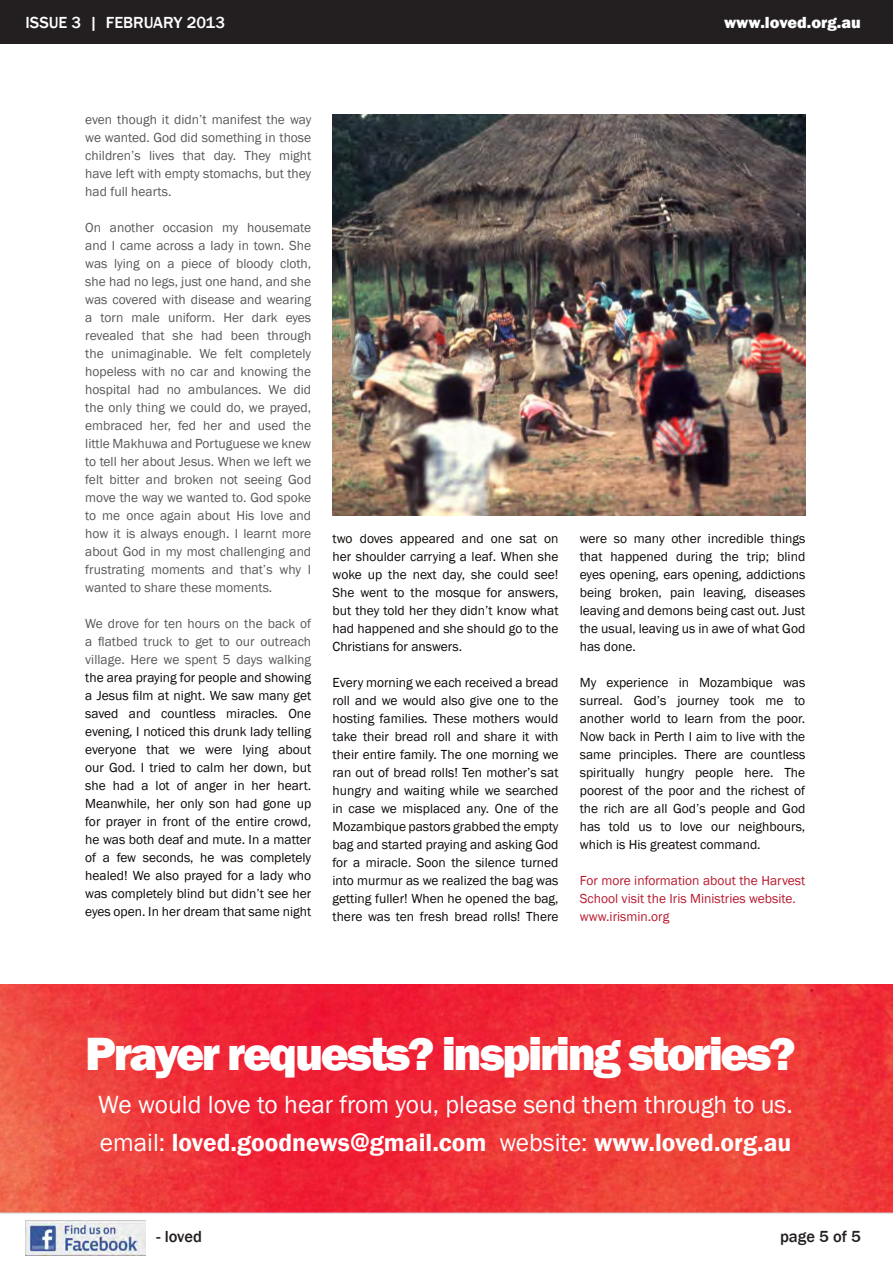
<style>
.page{position:relative;width:893px;height:1263px;background:#fff}
.page>*{position:absolute;margin:0;border:0;box-sizing:border-box;transform-origin:0 0}
.Text{font:800 48px "Franklin Gothic";letter-spacing:-.05em;color:#fff}
.Text-2{font:25.5px/37.5px "Franklin Gothic";color:#fff}
.t1{font:500 16.5px "Franklin Gothic";color:#fff}
.t2{font:800 16.5px "Franklin Gothic";color:#fff}
.t3{font:500 16.5px "Franklin Gothic";color:#231f20}
.Text-3{font:13.5px/18px "Franklin Gothic";color:#0c0806;text-align:justify}
.Text-4{font:13.5px/18px "Franklin Gothic";color:#57585a;text-align:justify}
.Text-5{font:13.5px/18px "Franklin Gothic";color:#b8192f}
.s1{color:#57585a}
.s2{font-weight:600}
</style>
<div class="page">
<img style="left:0;top:984px;width:893px;height:228px">
<img style="left:333px;top:115px;width:473px;height:401px">
<div style="left:0;top:0;width:893px;height:44px;background:#231f20"></div>
<svg style="left:0;top:1212px;width:893px;height:44px"></svg>
<img style="left:26px;top:1220px;width:119px;height:36px">
<p class="t1" style="left:26px;top:12px;width:201px">ISSUE 3 | FEBRUARY 2013</p>
<p class="t2" style="left:724px;top:12px;width:138px">www.loved.org.au</p>
<p class="Text-4" style="left:85px;top:111px;width:228px">even though it didn’t manifest the way we wanted. God did something in those children’s lives that day. They might have left with empty stomachs, but they had full hearts.</p>
<p class="Text-4" style="left:85px;top:219px;width:228px">On another occasion my housemate and I came across a lady in town. She was lying on a piece of bloody cloth, she had no legs, just one hand, and she was covered with disease and wearing a torn male uniform. Her dark eyes revealed that she had been through the unimaginable. We felt completely hopeless with no car and knowing the hospital had no ambulances. We did the only thing we could do, we prayed, embraced her, fed her and used the little Makhuwa and Portuguese we knew to tell her about Jesus. When we left we felt bitter and broken not seeing God move the way we wanted to. God spoke to me once again about His love and how it is always enough. I learnt more about God in my most challenging and frustrating moments and that’s why I wanted to share these moments.</p>
<p class="Text-3" style="left:85px;top:615px;width:228px"><span class="s1">We drove for ten hours on the back of a flatbed truck to get to our outreach village. Here we spent 5 days walking </span>the area praying for people and showing a Jesus film at night. We saw many get saved and countless miracles. One evening, I noticed this drunk lady telling everyone that we were lying about our God. I tried to calm her down, but she had a lot of anger in her heart.<br>Meanwhile, her only son had gone up for prayer in front of the entire crowd, he was both deaf and mute. In a matter of a few seconds, he was completely healed! We also prayed for a lady who was completely blind but didn’t see her eyes open. In her dream that same night</p>
<p class="Text-3" style="left:333px;top:529px;width:228px">two doves appeared and one sat on her shoulder carrying a leaf. When she woke up the next day, she could see!<br>She went to the mosque for answers, but they told her they didn’t know what had happened and she should go to the Christians for answers.</p>
<p class="Text-3" style="left:333px;top:673px;width:228px">Every morning we each received a bread roll and we would also give one to the hosting families. These mothers would take their bread roll and share it with their entire family. The one morning we ran out of bread rolls! Ten mother’s sat hungry and waiting while we searched in case we misplaced any. One of the Mozambique pastors grabbed the empty bag and started praying and asking God for a miracle. Soon the silence turned into murmur as we realized the bag was getting fuller! When he opened the bag, there was ten fresh bread rolls! There</p>
<p class="Text-3" style="left:580px;top:529px;width:227px">were so many other incredible things that happened during the trip; blind eyes opening, ears opening, addictions being broken, pain leaving, diseases leaving and demons being cast out. Just the usual, leaving us in awe of what God has done.</p>
<p class="Text-3" style="left:580px;top:673px;width:227px">My experience in Mozambique was surreal. God’s journey took me to another world to learn from the poor.<br>Now back in Perth I aim to live with the same principles. There are countless spiritually hungry people here. The poorest of the poor and the richest of the rich are all God’s people and God has told us to love our neighbours, which is His greatest command.</p>
<p class="Text-5" style="left:580px;top:871px;width:227px">For more information about the Harvest<br>School visit the Iris Ministries website.</p>
<p class="Text-5" style="left:580px;top:907px;width:91px">www.irismin.org</p>
<p class="Text" style="left:85px;top:1023px;width:712px">Prayer requests? inspiring stories?</p>
<p class="Text-2" style="left:98px;top:1087px;width:696px">We would love to hear from you, please send them through to us. email: <span class="s2">loved.goodnews@gmail.com</span> website: <span class="s2">www.loved.org.au</span></p>
<p class="t3" style="left:157px;top:1226px;width:47px">- loved</p>
<p class="t3" style="left:780px;top:1226px;width:82px">page 5 of 5</p>
</div>
